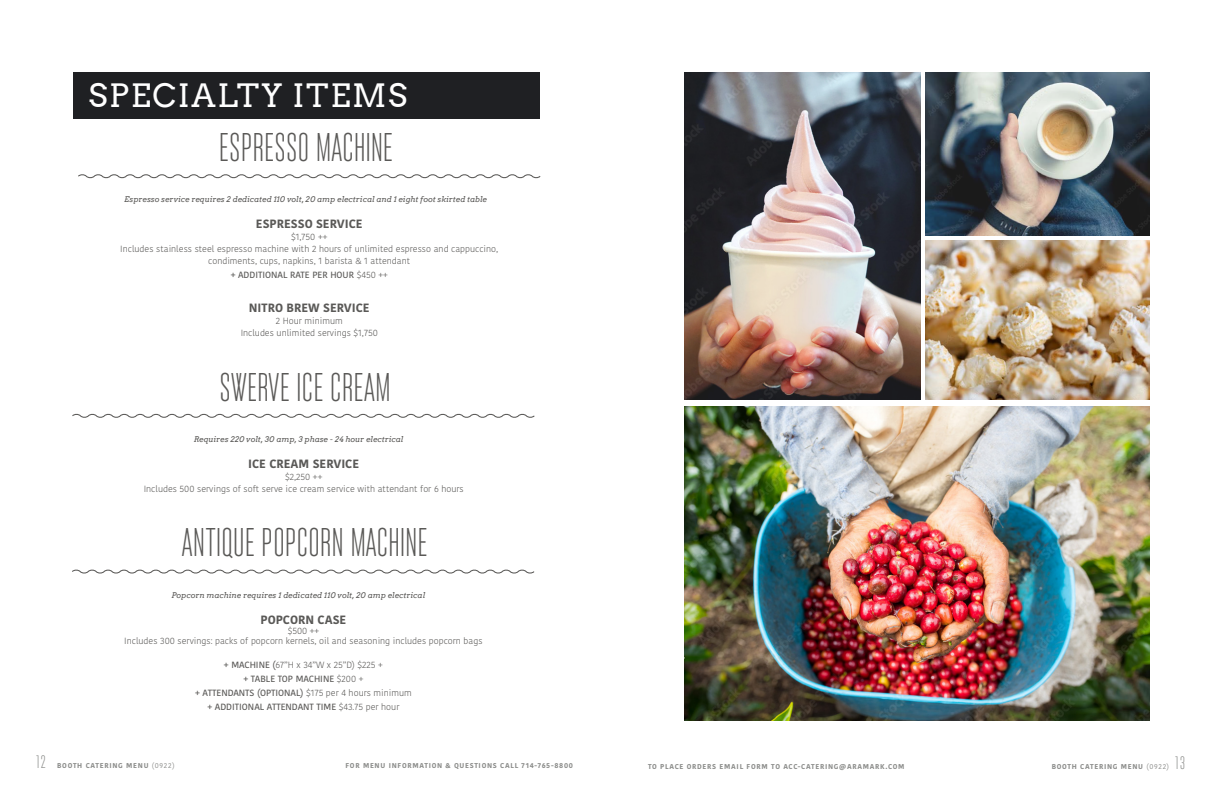
<style>
.page{position:relative;width:1224px;height:792px;background:#fff}
.page>*{position:absolute;margin:0;border:0;box-sizing:border-box;transform-origin:0 0}
.t1{font:300 40px "Monopol";letter-spacing:.025em;color:#5a5957}
.t2{font:32.2px "Arvo";letter-spacing:.05em;color:#fff}
.t3{font:300 18px "Monopol";color:#8b8c8a}
.t4{font:700 12px "Kohinoor Bangla";color:#5a5957}
.t5{font:300 9px "Kohinoor Bangla";color:#5a5957}
.t6{font:500 9px "Kohinoor Bangla";color:#5a5957}
.t7{font:italic 7.8px "Arvo";color:#5a5957}
.t8{font:700 7px "Kohinoor Bangla";letter-spacing:.1em;color:#8b8c8a}
.s1{font-weight:300}
.s2{font-weight:500}
.s3{font-weight:400}
</style>
<div class="page">
<div style="left:73px;top:72px;width:467px;height:46px;background:#1f2023"></div>
<svg style="left:78px;top:174px;width:463px;height:5px"></svg>
<svg style="left:72px;top:413px;width:463px;height:5px"></svg>
<svg style="left:72px;top:569px;width:463px;height:5px"></svg>
<img style="left:684px;top:72px;width:236px;height:328px">
<img style="left:925px;top:72px;width:224px;height:164px">
<img style="left:684px;top:407px;width:465px;height:313px">
<img style="left:925px;top:240px;width:224px;height:160px">
<p class="t2" style="left:88px;top:76px;width:320px">SPECIALTY ITEMS</p>
<p class="t1" style="left:220px;top:126px;width:174px">ESPRESSO MACHINE</p>
<p class="t7" style="left:124px;top:194px;width:364px">Espresso service requires 2 dedicated 110 volt, 20 amp electrical and 1 eight foot skirted table</p>
<p class="t4" style="left:256px;top:213px;width:108px">ESPRESSO SERVICE</p>
<p class="t5" style="left:291px;top:230px;width:38px">$1,750 ++</p>
<p class="t5" style="left:120px;top:242px;width:379px">Includes stainless steel espresso machine with 2 hours of unlimited espresso and cappuccino,</p>
<p class="t5" style="left:208px;top:254px;width:204px">condiments, cups, napkins, 1 barista &amp; 1 attendant</p>
<p class="t6" style="left:231px;top:268px;width:159px">+ ADDITIONAL RATE PER HOUR <span class="s1">$450 ++</span></p>
<p class="t4" style="left:249px;top:297px;width:122px">NITRO BREW SERVICE</p>
<p class="t5" style="left:276px;top:314px;width:68px">2 Hour minimum</p>
<p class="t5" style="left:241px;top:326px;width:139px">Includes unlimited servings $1,750</p>
<p class="t1" style="left:220px;top:366px;width:171px">SWERVE ICE CREAM</p>
<p class="t7" style="left:194px;top:434px;width:211px">Requires 220 volt, 30 amp, 3 phase - 24 hour electrical</p>
<p class="t4" style="left:248px;top:453px;width:112px">ICE CREAM SERVICE</p>
<p class="t5" style="left:285px;top:470px;width:39px">$2,250 ++</p>
<p class="t5" style="left:144px;top:482px;width:321px">Includes 500 servings of soft serve ice cream service with attendant for 6 hours</p>
<p class="t1" style="left:182px;top:522px;width:247px">ANTIQUE POPCORN MACHINE</p>
<p class="t7" style="left:172px;top:590px;width:255px">Popcorn machine requires 1 dedicated 110 volt, 20 amp electrical</p>
<p class="t4" style="left:261px;top:609px;width:87px">POPCORN CASE</p>
<p class="t5" style="left:288px;top:624px;width:33px">$500 ++</p>
<p class="t5" style="left:124px;top:634px;width:360px">Includes 300 servings: packs of popcorn kernels, oil and seasoning includes popcorn bags</p>
<p class="t5" style="left:224px;top:658px;width:160px"><span class="s2">+ MACHINE (</span>67”H x 34”W x 25”D) $225 +</p>
<p class="t6" style="left:244px;top:672px;width:121px">+ TABLE TOP MACHINE <span class="s1">$200 +</span></p>
<p class="t6" style="left:195px;top:686px;width:218px">+ ATTENDANTS (OPTIONAL) <span class="s1">$175 per 4 hours minimum</span></p>
<p class="t6" style="left:207px;top:700px;width:193px">+ ADDITIONAL ATTENDANT TIME <span class="s1">$43.75 per hour</span></p>
<h3 class="t3" style="left:36px;top:752px;width:11px">12</h3>
<p class="t8" style="left:57px;top:759px;width:119px">BOOTH CATERING MENU <span class="s3">(0922)</span></p>
<p class="t8" style="left:346px;top:759px;width:229px">FOR MENU INFORMATION &amp; QUESTIONS CALL 714-765-8800</p>
<p class="t8" style="left:648px;top:760px;width:258px">TO PLACE ORDERS EMAIL FORM TO ACC-CATERING@ARAMARK.COM</p>
<p class="t8" style="left:1052px;top:760px;width:119px">BOOTH CATERING MENU <span class="s3">(0922)</span></p>
<h3 class="t3" style="left:1175px;top:753px;width:11px">13</h3>
</div>
